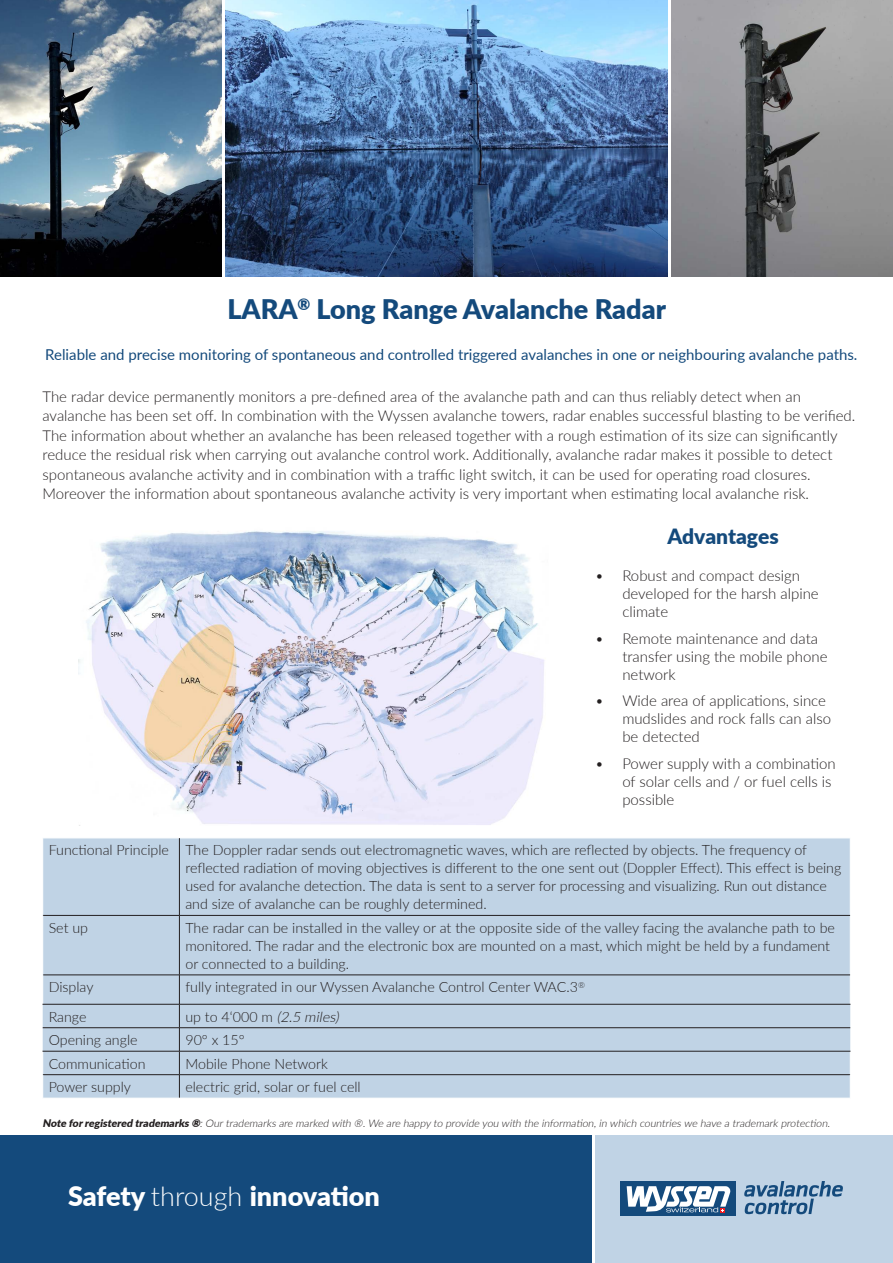
<style>
.page{position:relative;width:893px;height:1263px;background:#fff}
.page>*{position:absolute;margin:0;border:0;box-sizing:border-box;transform-origin:0 0}
.t1{font:900 27px "Lato";color:#144a7c}
.t2{font:900 27px "Lato";letter-spacing:-.005em;color:#fff}
.t3{font:900 21px "Lato";color:#144a7c}
.t4{font:300 15px/18px "Lato";color:#231f20}
.t5{font:15px "Lato";color:#144a7c}
.t6{font:300 14.25px/18px "Lato";color:#231f20}
.t7{font:italic 300 10.5px "Lato";color:#231f20}
.s1{font-style:italic}
.s2{font-weight:900}
.s3{font-weight:300}
</style>
<div class="page">
<div style="left:0;top:1135px;width:591px;height:128px;background:#144a7c"></div>
<div style="left:595px;top:1135px;width:298px;height:128px;background:#c0d3e5"></div>
<div style="left:620px;top:1181px;width:115px;height:34px;background:#144a7c"></div>
<svg style="left:744px;top:1181px;width:99px;height:33px"></svg>
<svg style="left:627px;top:1186px;width:104px;height:26px"></svg>
<div style="left:43px;top:839px;width:807px;height:259px;background:#c0d3e5"></div>
<hr style="left:179px;top:838px;width:1px;height:77px;background:#231f20">
<hr style="left:179px;top:915px;width:1px;height:60px;background:#231f20">
<hr style="left:43px;top:915px;width:136px;height:1px;background:#231f20">
<hr style="left:179px;top:915px;width:671px;height:1px;background:#231f20">
<hr style="left:43px;top:975px;width:136px;height:1px;background:#231f20">
<hr style="left:179px;top:975px;width:671px;height:1px;background:#231f20">
<hr style="left:43px;top:1074px;width:136px;height:1px;background:#231f20">
<hr style="left:179px;top:1074px;width:671px;height:1px;background:#231f20">
<hr style="left:43px;top:1051px;width:136px;height:1px;background:#231f20">
<hr style="left:43px;top:1004px;width:136px;height:1px;background:#231f20">
<hr style="left:43px;top:1027px;width:136px;height:1px;background:#231f20">
<hr style="left:179px;top:1004px;width:671px;height:1px;background:#231f20">
<hr style="left:179px;top:1027px;width:671px;height:1px;background:#231f20">
<svg style="left:179px;top:975px;width:1px;height:123px"></svg>
<hr style="left:179px;top:1051px;width:671px;height:1px;background:#231f20">
<img style="left:0;top:0;width:221px;height:276px">
<img style="left:672px;top:0;width:221px;height:276px">
<img style="left:225px;top:0;width:443px;height:276px">
<img style="left:79px;top:531px;width:465px;height:294px">
<h1 class="t1" style="left:227px;top:289px;width:440px">LARA<sup>®</sup> Long Range Avalanche Radar</h1>
<p class="t5" style="left:45px;top:344px;width:814px">Reliable and precise monitoring of spontaneous and controlled triggered avalanches in one or neighbouring avalanche paths.</p>
<p class="t4" style="left:43px;top:386px;width:814px;line-height:19.5px">The radar device permanently monitors a pre-defined area of the avalanche path and can thus reliably detect when an avalanche has been set off. In combination with the Wyssen avalanche towers, radar enables successful blasting to be verified.<br>The information about whether an avalanche has been released together with a rough estimation of its size can significantly reduce the residual risk when carrying out avalanche control work. Additionally, avalanche radar makes it possible to detect spontaneous avalanche activity and in combination with a traffic light switch, it can be used for operating road closures.<br>Moreover the information about spontaneous avalanche activity is very important when estimating local avalanche risk.</p>
<h2 class="t3" style="left:667px;top:520px;width:113px">Advantages</h2>
<p class="t4" style="left:622px;top:566px;width:198px;text-indent:-27px">• Robust and compact design developed for the harsh alpine climate</p>
<p class="t4" style="left:622px;top:629px;width:207px;text-indent:-27px">• Remote maintenance and data transfer using the mobile phone network</p>
<p class="t4" style="left:622px;top:691px;width:210px;text-indent:-27px">• Wide area of applications, since mudslides and rock falls can also be detected</p>
<p class="t4" style="left:622px;top:754px;width:215px;text-indent:-27px">• Power supply with a combination of solar cells and / or fuel cells is possible</p>
<p class="t6" style="left:185px;top:841px;width:657px;text-indent:-137px">Functional Principle The Doppler radar sends out electromagnetic waves, which are reflected by objects. The frequency of reflected radiation of moving objectives is different to the one sent out (Doppler Effect). This effect is being used for avalanche detection. The data is sent to a server for processing and visualizing. Run out distance and size of avalanche can be roughly determined.</p>
<p class="t6" style="left:49px;top:918px;width:41px">Set up</p>
<p class="t6" style="left:185px;top:918px;width:651px">The radar can be installed in the valley or at the opposite side of the valley facing the avalanche path to be monitored. The radar and the electronic box are mounted on a mast, which might be held by a fundament or connected to a building.</p>
<p class="t6" style="left:49px;top:978px;width:46px">Display</p>
<p class="t6" style="left:185px;top:978px;width:401px">fully integrated in our Wyssen Avalanche Control Center WAC.3<sup>®</sup></p>
<p class="t6" style="left:49px;top:1007px;width:39px">Range</p>
<p class="t6" style="left:185px;top:1007px;width:158px">u p to 4 ‘ 000 m <span class="s1">(2.5 miles)</span></p>
<p class="t6" style="left:49px;top:1030px;width:90px">Opening angle</p>
<p class="t6" style="left:185px;top:1030px;width:61px">90° x 15°</p>
<p class="t6" style="left:49px;top:1054px;width:98px">Communication</p>
<p class="t6" style="left:185px;top:1054px;width:144px">Mobile Phone Network</p>
<p class="t6" style="left:49px;top:1077px;width:84px">Power supply</p>
<p class="t6" style="left:185px;top:1077px;width:177px">electric grid, solar or fuel cell</p>
<p class="t7" style="left:43px;top:1116px;width:791px"><span class="s2">Note forregistered trademarks®</span>:Ourtrademarksare marked with ®.We are happy to provide you with the information,in which countrieswe have a trademark protection.</p>
<h1 class="t2" style="left:68px;top:1176px;width:313px">Safety <span class="s3">through</span> innovation</h1>
</div>
